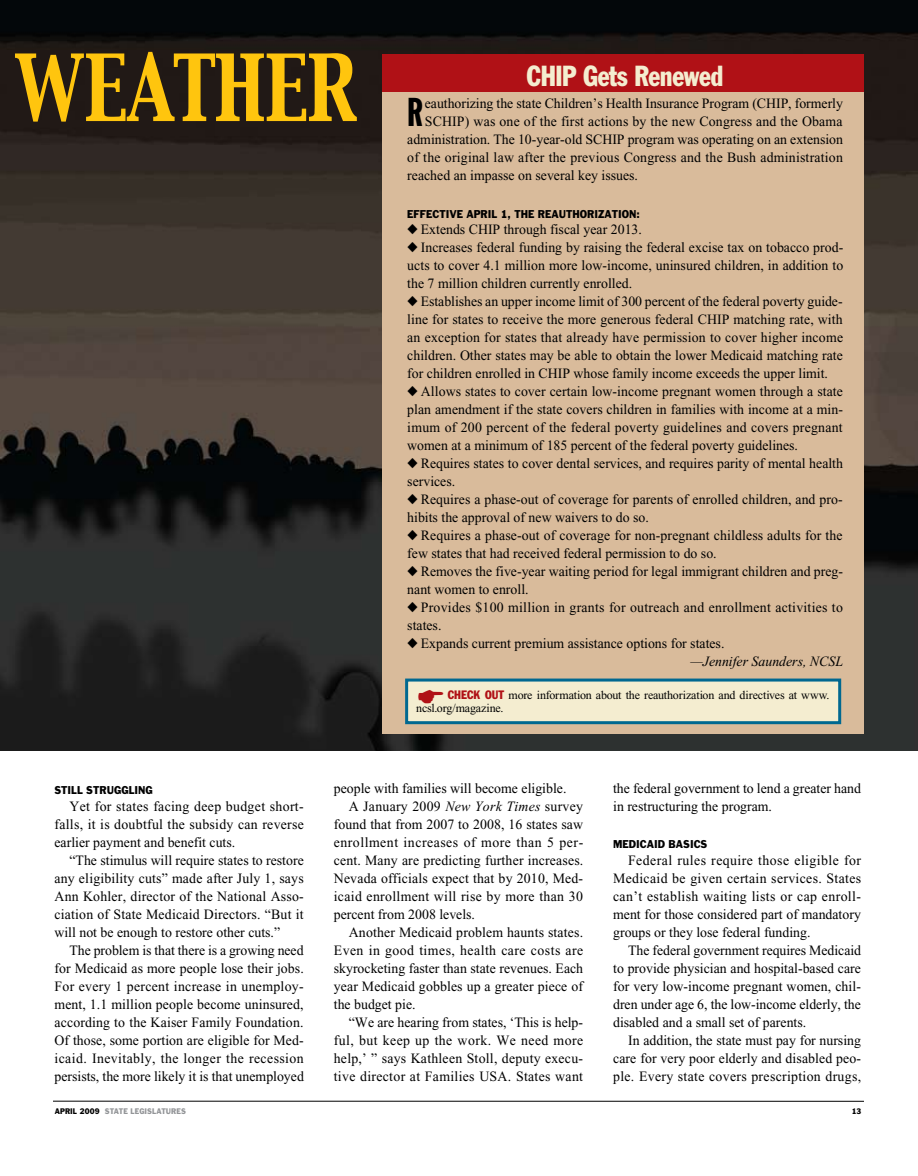
<style>
.page{position:relative;width:918px;height:1176px;background:#fff}
.page>*{position:absolute;margin:0;border:0;box-sizing:border-box;transform-origin:0 0}
.t1{font:81px "Capitals";letter-spacing:-.015em;color:#ffc50e;scale:.9 1}
.t2{font:39.6px "Franklin Gothic Extra Cond";color:#000}
.t3{font:condensed 28.5px "Franklin Gothic";letter-spacing:-.015em;color:#f4edd0;scale:.9 1}
.t4{font:14.25px/18px "Times New Roman";color:#000;text-align:justify}
.t5{font:14.25px/18px "Times New Roman";letter-spacing:.02em;color:#000}
.t6{font:14.25px "Times New Roman";letter-spacing:.03em;color:#000}
.t7{font:14.25px "Times New Roman";letter-spacing:.035em;color:#000}
.t8{font:12px "Times New Roman";letter-spacing:-.015em;color:#000}
.t9{font:condensed 12px "Franklin Gothic";color:#b01116}
.t10{font:10.5px "Franklin Gothic";color:#000;scale:.9 1}
.t11{font:7.5px "Franklin Gothic";letter-spacing:.01em;color:#939598;scale:.9 1}
.t12{font:7.5px "Franklin Gothic";color:#000;scale:.9 1}
.s1{font-style:italic}
.s2{color:#000}
</style>
<div class="page">
<hr style="left:53px;top:1100px;width:811px;height:1px;background:#000">
<img style="left:0;top:0;width:918px;height:750px">
<div style="left:383px;top:54px;width:481px;height:679px;background:#d9bb9b"></div>
<div style="left:383px;top:54px;width:481px;height:38px;background:#b01116"></div>
<div style="left:405px;top:678px;width:436px;height:46px;background:#f4edd0;border:3px solid #006890"></div>
<h1 class="t1" style="left:14px;top:33px;width:383px">WEATHER</h1>
<h3 class="t3" style="left:527px;top:58px;width:220px">CHIP Gets Renewed</h3>
<h2 class="t2" style="left:407px;top:91px;width:17px">R</h2>
<p class="t4" style="left:425px;top:94px;width:420px">eauthorizing the state Children’s Health Insurance Program (CHIP, formerly</p>
<p class="t4" style="left:425px;top:112px;width:419px">SCHIP) was one of the first actions by the new Congress and the Obama</p>
<p class="t4" style="left:407px;top:130px;width:437px">administration. The 10-year-old SCHIP program was operating on an extension</p>
<p class="t4" style="left:407px;top:148px;width:437px">of the original law after the previous Congress and the Bush administration</p>
<p class="t4" style="left:407px;top:166px;width:232px">reached an impasse on several key issues.</p>
<p class="t10" style="left:407px;top:207px;width:260px">EFFECTIVE APRIL 1, THE REAUTHORIZATION:</p>
<p class="t4" style="left:407px;top:220px;width:236px">◆ Extends CHIP through fiscal year 2013.</p>
<p class="t4" style="left:407px;top:238px;width:438px">◆ Increases federal funding by raising the federal excise tax on tobacco prod&shy;ucts to cover 4.1 million more low-income, uninsured children, in addition to the 7 million children currently enrolled.</p>
<p class="t4" style="left:407px;top:292px;width:437px">◆ Establishes an upper income limit of 300 percent of the federal poverty guide&shy;line for states to receive the more generous federal CHIP matching rate, with an exception for states that already have permission to cover higher income children. Other states may be able to obtain the lower Medicaid matching rate for children enrolled in CHIP whose family income exceeds the upper limit.</p>
<p class="t4" style="left:407px;top:382px;width:437px">◆ Allows states to cover certain low-income pregnant women through a state plan amendment if the state covers children in families with income at a min&shy;imum of 200 percent of the federal poverty guidelines and covers pregnant women at a minimum of 185 percent of the federal poverty guidelines.</p>
<p class="t4" style="left:407px;top:454px;width:437px">◆ Requires states to cover dental services, and requires parity of mental health services.</p>
<p class="t4" style="left:407px;top:490px;width:437px">◆ Requires a phase-out of coverage for parents of enrolled children, and pro&shy;hibits the approval of new waivers to do so.</p>
<p class="t4" style="left:407px;top:526px;width:437px">◆ Requires a phase-out of coverage for non-pregnant childless adults for the few states that had received federal permission to do so.</p>
<p class="t4" style="left:407px;top:562px;width:437px">◆ Removes the five-year waiting period for legal immigrant children and preg&shy;nant women to enroll.</p>
<p class="t5" style="left:407px;top:598px;width:437px">◆ Provides $100 million in grants for outreach and enrollment activities to states.</p>
<p class="t4" style="left:691px;top:634px;width:154px;text-indent:-283px">◆ Expands current premium assistance options for states.<br><span class="s1">—Jennifer Saunders, NCSL</span></p>
<p class="t9" style="left:448px;top:687px;width:45px">CHECK OUT</p>
<p class="t8" style="left:509px;top:688px;width:322px">more information about the reauthorization and directives at www.</p>
<p class="t8" style="left:416px;top:701px;width:89px">ncsl.org/magazine.</p>
<p class="t10" style="left:55px;top:783px;width:21px">STILL</p>
<p class="t10" style="left:86px;top:783px;width:23px">STRUGGLING</p>
<p class="t4" style="left:55px;top:796px;width:251px;text-indent:15px">Yet for states facing deep budget short&shy;falls, it is doubtful the subsidy can reverse earlier payment and benefit cuts.</p>
<p class="t4" style="left:55px;top:850px;width:251px;text-indent:15px">“The stimulus will require states to restore any eligibility cuts” made after July 1, says Ann Kohler, director of the National Asso&shy;ciation of State Medicaid Directors. “But it will not be enough to restore other cuts.”</p>
<p class="t4" style="left:55px;top:940px;width:251px;text-indent:15px">The problem is that there is a growing need for Medicaid as more people lose their jobs.<br>For every 1 percent increase in unemploy&shy;ment, 1.1 million people become uninsured, according to the Kaiser Family Foundation.<br>Of those, some portion are eligible for Med&shy;icaid. Inevitably, the longer the recession persists, the more likely it is that unemployed</p>
<p class="t4" style="left:334px;top:778px;width:234px">people with families will become eligible.</p>
<p class="t5" style="left:349px;top:796px;width:236px">A January 2009 <span class="s1">New York Times</span> survey</p>
<p class="t4" style="left:334px;top:814px;width:251px">found that from 2007 to 2008, 16 states saw</p>
<p class="t7" style="left:334px;top:833px;width:251px">enrollment increases of more than 5 per-</p>
<p class="t4" style="left:334px;top:850px;width:251px">cent. Many are predicting further increases.</p>
<p class="t4" style="left:334px;top:868px;width:251px">Nevada officials expect that by 2010, Med-</p>
<p class="t5" style="left:334px;top:886px;width:251px">icaid enrollment will rise by more than 30</p>
<p class="t4" style="left:334px;top:904px;width:143px">percent from 2008 levels.</p>
<p class="t4" style="left:349px;top:922px;width:236px">Another Medicaid problem haunts states.</p>
<p class="t6" style="left:334px;top:941px;width:251px">Even in good times, health care costs are</p>
<p class="t4" style="left:334px;top:958px;width:251px">skyrocketing faster than state revenues. Each</p>
<p class="t4" style="left:334px;top:976px;width:251px">year Medicaid gobbles up a greater piece of</p>
<p class="t4" style="left:334px;top:994px;width:83px">the budget pie.</p>
<p class="t4" style="left:349px;top:1012px;width:236px">“We are hearing from states, ‘This is help-</p>
<p class="t6" style="left:334px;top:1031px;width:251px">ful, but keep up the work. We need more</p>
<p class="t4" style="left:334px;top:1048px;width:251px">help,’ ” says Kathleen Stoll, deputy execu-</p>
<p class="t5" style="left:334px;top:1066px;width:251px">tive director at Families USA. States want</p>
<p class="t4" style="left:613px;top:778px;width:249px">the federal government to lend a greater hand in restructuring the program.</p>
<p class="t10" style="left:613px;top:837px;width:19px">MEDICAID</p>
<p class="t10" style="left:669px;top:837px;width:45px">BASICS</p>
<p class="t4" style="left:613px;top:850px;width:250px;text-indent:15px">Federal rules require those eligible for Medicaid be given certain services. States can’t establish waiting lists or cap enroll&shy;ment for those considered part of mandatory groups or they lose federal funding.</p>
<p class="t4" style="left:613px;top:940px;width:250px;text-indent:15px">The federal government requires Medicaid to provide physician and hospital-based care for very low-income pregnant women, chil&shy;dren under age 6, the low-income elderly, the disabled and a small set of parents.</p>
<p class="t4" style="left:613px;top:1030px;width:249px;text-indent:15px">In addition, the state must pay for nursing care for very poor elderly and disabled peo&shy;ple. Every state covers prescription drugs,</p>
<p class="t12" style="left:55px;top:1105px;width:17px">APRIL</p>
<p class="t11" style="left:80px;top:1105px;width:118px"><span class="s2">2009</span> STATE LEGISLATURES</p>
<p class="t12" style="left:852px;top:1105px;width:12px">13</p>
</div>
